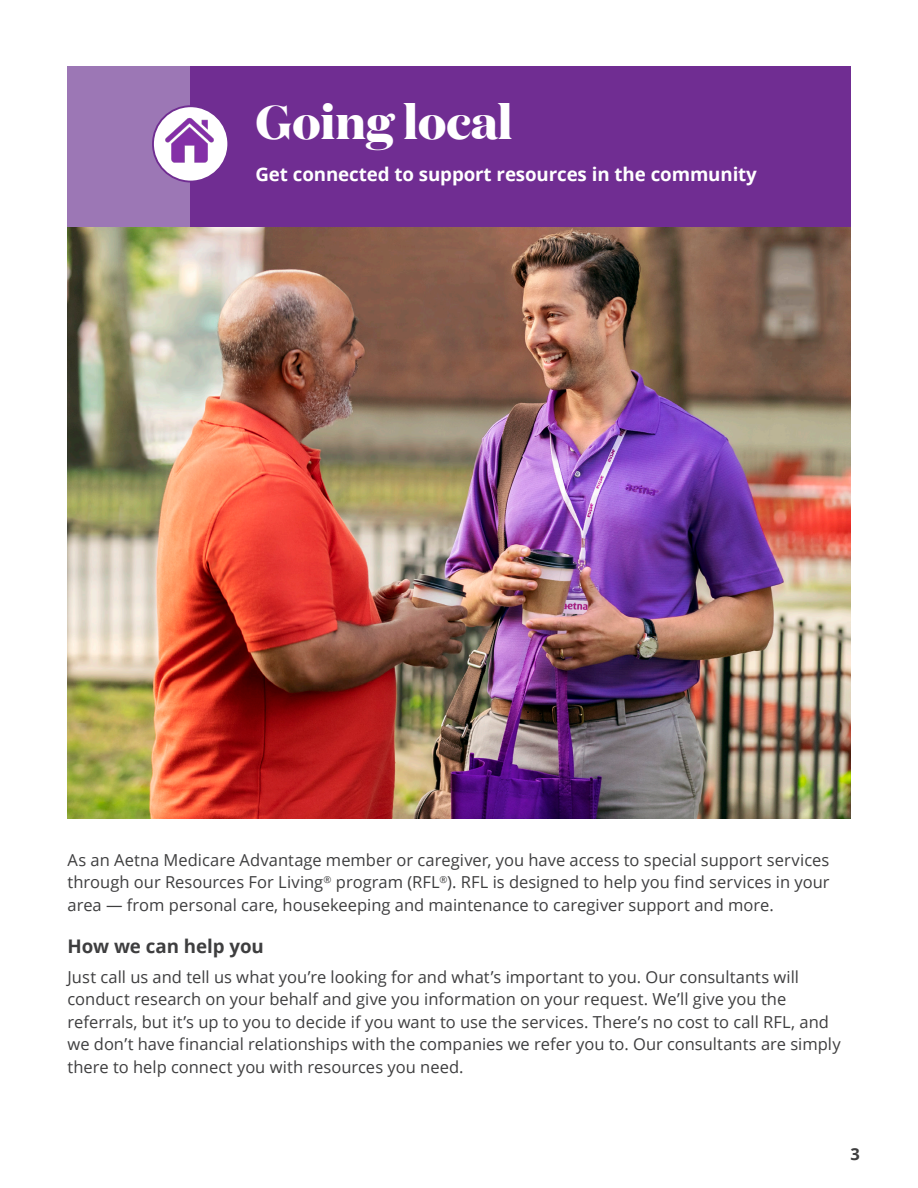
<style>
.page{position:relative;width:918px;height:1188px;background:#fff}
.page>*{position:absolute;margin:0;border:0;box-sizing:border-box;transform-origin:0 0}
.t1{font:700 48px "Domaine Display";color:#fff}
.t2{font:700 18.75px "Open Sans";letter-spacing:-.005em;color:#fff}
.t3{font:700 18.75px "Open Sans";letter-spacing:-.005em;color:#3e3e3f}
.t4{font:16.5px/22.5px "Open Sans";color:#3e3e3f;text-align:justify}
.t5{font:700 16.5px "Open Sans";color:#3e3e3f}
</style>
<div class="page">
<img style="left:68px;top:227px;width:782px;height:591px">
<div style="left:68px;top:66px;width:135px;height:161px;background:#9c77b5"></div>
<div style="left:190px;top:66px;width:660px;height:161px;background:#702d92"></div>
<svg style="left:153px;top:106px;width:75px;height:76px"></svg>
<div style="left:152px;top:105px;width:77px;height:78px;border:2px solid #702d92;border-radius:50%"></div>
<img style="left:160px;top:111px;width:60px;height:60px">
<p class="t1" style="left:256px;top:87px;width:259px">Going local</p>
<p class="t2" style="left:256px;top:161px;width:503px">Get connected to support resources in the community</p>
<p class="t4" style="left:67px;top:848px;width:764px">As an Aetna Medicare Advantage member or caregiver, you have access to special support services through our Resources For Living<sup>®</sup> program (RFL<sup>®</sup>). RFL is designed to help you find services in your area — from personal care, housekeeping and maintenance to caregiver support and more.</p>
<h3 class="t3" style="left:68px;top:933px;width:198px">How we can help you</h3>
<p class="t4" style="left:68px;top:965px;width:775px;text-align:left">Just call us and tell us what you’re looking for and what’s important to you. Our consultants will conduct research on your behalf and give you information on your request. We’ll give you the referrals, but it’s up to you to decide if you want to use the services. There’s no cost to call RFL, and we don’t have financial relationships with the companies we refer you to. Our consultants are simply there to help connect you with resources you need.</p>
<p class="t5" style="left:851px;top:1143px;width:11px">3</p>
</div>
